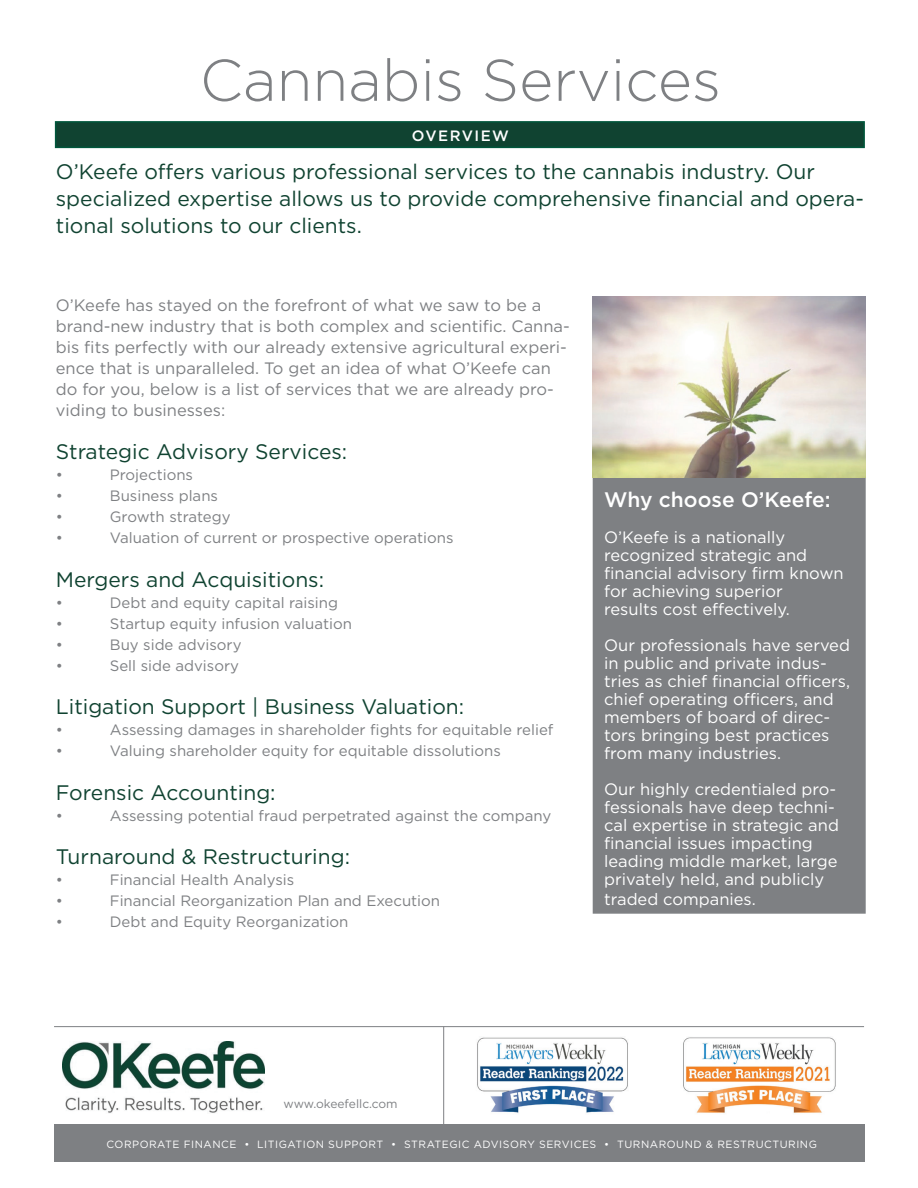
<style>
.page{position:relative;width:918px;height:1188px;background:#fff}
.page>*{position:absolute;margin:0;border:0;box-sizing:border-box;transform-origin:0 0}
.t1{font:300 58.5px "Gotham";color:#7e8083}
.t2{font:21px/27px "Gotham";color:#104331}
.t3{font:500 21px "Gotham";color:#fff}
.t4{font:16.5px/18px "Gotham";color:#fff}
.t5{font:16.5px/21px "Gotham";color:#7e8083}
.t6{font:15px "Gotham";color:#7e8083}
.t7{font:500 15px "Gotham";letter-spacing:.1em;color:#fff}
.t8{font:12px "Gotham";color:#7e8083}
.t9{font:10.5px "Gotham";letter-spacing:.05em;color:#fff}
</style>
<div class="page">
<div style="left:593px;top:470px;width:273px;height:444px;background:#7e8083;border:2px solid #7e8083"></div>
<img style="left:62px;top:1042px;width:203px;height:71px">
<hr style="left:54px;top:1026px;width:810px;height:1px;background:#7e8083">
<div style="left:54px;top:1124px;width:810px;height:38px;background:#7e8083"></div>
<hr style="left:443px;top:1027px;width:1px;height:103px;background:#7e8083">
<div style="left:55px;top:121px;width:810px;height:27px;background:#104331;border:2px solid #00573c"></div>
<img style="left:477px;top:1037px;width:359px;height:76px">
<img style="left:593px;top:296px;width:273px;height:181px">
<h1 class="t1" style="left:200px;top:43px;width:523px">Cannabis Services</h1>
<p class="t7" style="left:412px;top:126px;width:99px">OVERVIEW</p>
<p class="t2" style="left:56px;top:157px;width:810px">O’Keefe offers various professional services to the cannabis industry. Our specialized expertise allows us to provide comprehensive financial and opera&shy;tional solutions to our clients.</p>
<p class="t5" style="left:56px;top:294px;width:516px">O’Keefe has stayed on the forefront of what we saw to be a brand-new industry that is both complex and scientific. Canna&shy;bis fits perfectly with our already extensive agricultural experi&shy;ence that is unparalleled. To get an idea of what O’Keefe can do for you, below is a list of services that we are already pro&shy;viding to businesses:</p>
<p class="t2" style="left:56px;top:438px;width:293px">Strategic Advisory Services:</p>
<p class="t6" style="left:56px;top:465px;width:9px">•</p>
<p class="t6" style="left:110px;top:465px;width:85px">Projections</p>
<p class="t6" style="left:56px;top:486px;width:9px">•</p>
<p class="t6" style="left:110px;top:486px;width:110px">Business plans</p>
<p class="t6" style="left:56px;top:507px;width:9px">•</p>
<p class="t6" style="left:110px;top:507px;width:122px">Growth strategy</p>
<p class="t6" style="left:56px;top:528px;width:9px">•</p>
<p class="t6" style="left:110px;top:528px;width:345px">Valuation of current or prospective operations</p>
<p class="t2" style="left:56px;top:565px;width:270px">Mergers and Acquisitions:</p>
<p class="t6" style="left:56px;top:593px;width:9px">•</p>
<p class="t6" style="left:110px;top:593px;width:230px">Debt and equity capital raising</p>
<p class="t6" style="left:56px;top:614px;width:9px">•</p>
<p class="t6" style="left:110px;top:614px;width:244px">Startup equity infusion valuation</p>
<p class="t6" style="left:56px;top:635px;width:9px">•</p>
<p class="t6" style="left:110px;top:635px;width:133px">Buy side advisory</p>
<p class="t6" style="left:56px;top:656px;width:9px">•</p>
<p class="t6" style="left:110px;top:656px;width:131px">Sell side advisory</p>
<p class="t2" style="left:56px;top:693px;width:410px">Litigation Support | Business Valuation:</p>
<p class="t6" style="left:56px;top:720px;width:9px">•</p>
<p class="t6" style="left:110px;top:720px;width:445px">Assessing damages in shareholder fights for equitable relief</p>
<p class="t6" style="left:56px;top:741px;width:9px">•</p>
<p class="t6" style="left:110px;top:741px;width:393px">Valuing shareholder equity for equitable dissolutions</p>
<p class="t2" style="left:56px;top:778px;width:221px">Forensic Accounting:</p>
<p class="t6" style="left:56px;top:806px;width:9px">•</p>
<p class="t6" style="left:110px;top:806px;width:443px">Assessing potential fraud perpetrated against the company</p>
<p class="t2" style="left:56px;top:843px;width:296px">Turnaround &amp; Restructuring:</p>
<p class="t6" style="left:56px;top:870px;width:9px">•</p>
<p class="t6" style="left:110px;top:870px;width:186px">Financial Health Analysis</p>
<p class="t6" style="left:56px;top:891px;width:9px">•</p>
<p class="t6" style="left:110px;top:891px;width:332px">Financial Reorganization Plan and Execution</p>
<p class="t6" style="left:56px;top:912px;width:9px">•</p>
<p class="t6" style="left:110px;top:912px;width:240px">Debt and Equity Reorganization</p>
<p class="t3" style="left:604px;top:486px;width:228px">Why choose O’Keefe:</p>
<p class="t4" style="left:604px;top:528px;width:241px">O’Keefe is a nationally recognized strategic and financial advisory firm known for achieving superior<br>results cost effectively.</p>
<p class="t4" style="left:604px;top:636px;width:247px">Our professionals have served in public and private indus&shy;tries as chief financial officers, chief operating officers, and members of board of direc&shy;tors bringing best practices from many industries.</p>
<p class="t4" style="left:604px;top:780px;width:236px">Our highly credentialed pro&shy;fessionals have deep techni&shy;cal expertise in strategic and financial issues impacting leading middle market, large privately held, and publicly</p>
<p class="t4" style="left:604px;top:889px;width:153px">traded companies.</p>
<p class="t8" style="left:284px;top:1096px;width:116px">www.okeefellc.com</p>
<p class="t9" style="left:107px;top:1137px;width:712px">CORPORATE FINANCE • LITIGATION SUPPORT • STRATEGIC ADVISORY SERVICES • TURNAROUND &amp; RESTRUCTURING</p>
</div>
